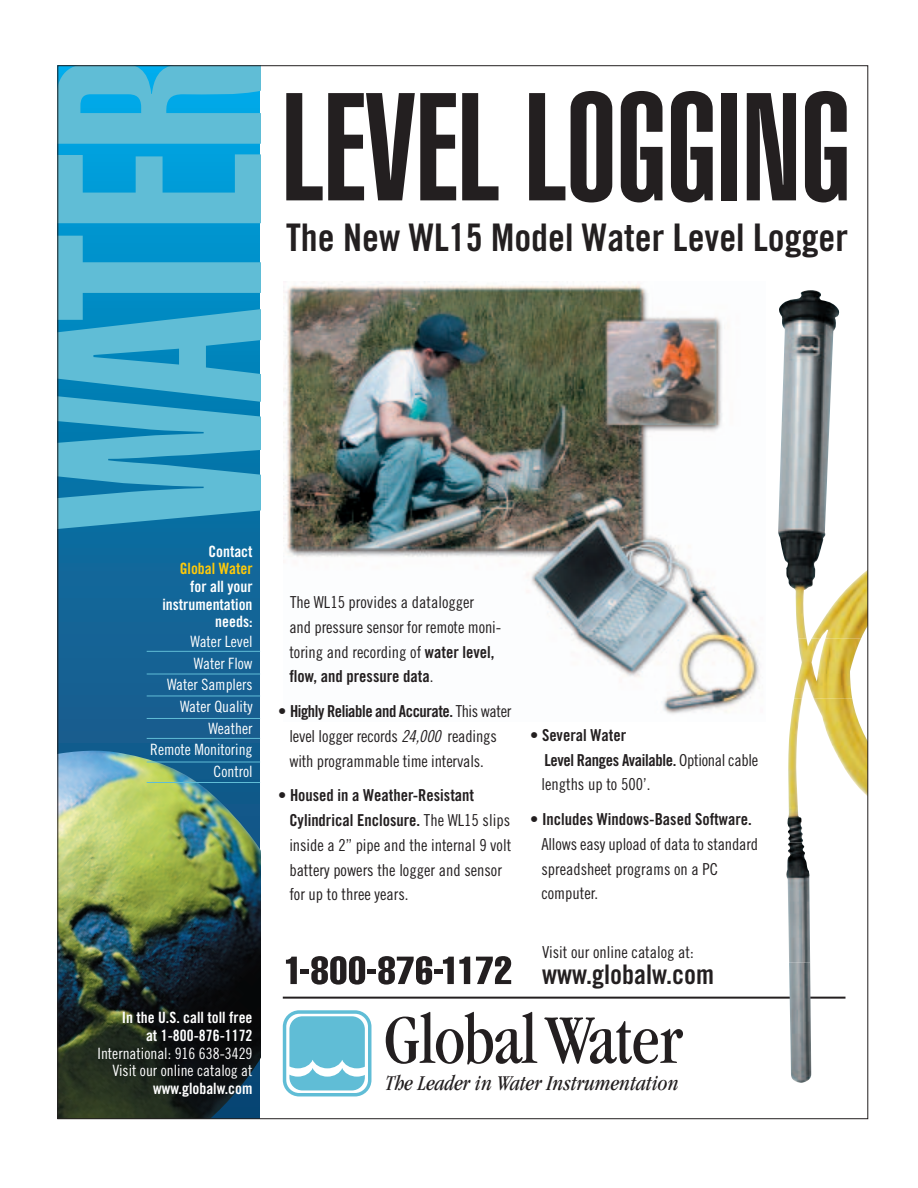
<style>
.page{position:relative;width:918px;height:1188px;background:#fff}
.page>*{position:absolute;margin:0;border:0;box-sizing:border-box;transform-origin:0 0}
.t1{font:900 extra-condensed 150.75px "Helvetica";color:#231f20}
.t2{font:condensed 71.85px "Garamond";letter-spacing:-.005em;color:#231f20}
.t3{font:38.1px "Trade Gothic Bold Cond Twenty";color:#231f20}
.t4{font:27px "Trade Gothic Bold Cond Twenty";color:#231f20}
.t5{font:italic condensed 21.75px "Garamond";color:#231f20}
.t6{font:16.5px/24.8px "Trade Gothic Cond Eighteen";color:#231f20}
.t7{font:16.5px/24.8px "Trade Gothic Bold Cond Twenty";color:#231f20}
.t8{font:16.5px/24.8px "Trade Gothic Bold Cond Twenty";letter-spacing:-.02em;color:#231f20}
.t9{font:16.5px "Trade Gothic Bold Cond Twenty";letter-spacing:-.025em;color:#231f20}
.t10{font:15.6px/21.8px "Trade Gothic Cond Eighteen";color:#fff;text-align:right}
.t11{font:15.6px/17.5px "Trade Gothic Bold Cond Twenty";color:#fff;text-align:right}
.t12{font:15.6px "Trade Gothic Bold Cond Twenty";color:#feca0a}
.s1{font-family:"Trade Gothic Bold Cond Twenty"}
.s2{font-family:"Trade Gothic Cond Eighteen"}
.s3{font-family:"Trade Gothic Cond Eighteen Obl"}
</style>
<div class="page">
<img style="left:283px;top:281px;width:477px;height:433px">
<hr style="left:283px;top:997px;width:562px;height:2px;background:#231f20">
<hr style="left:58px;top:528px;width:202px;height:4px;background:#096da0">
<hr style="left:58px;top:532px;width:202px;height:4px;background:#0a6c9f">
<hr style="left:58px;top:536px;width:202px;height:4px;background:#0a6c9f">
<hr style="left:58px;top:540px;width:202px;height:4px;background:#0b6b9f">
<hr style="left:58px;top:544px;width:202px;height:4px;background:#0b6b9e">
<hr style="left:58px;top:548px;width:202px;height:3px;background:#0d6a9d">
<hr style="left:58px;top:552px;width:202px;height:3px;background:#0d6a9d">
<hr style="left:58px;top:555px;width:202px;height:4px;background:#0e699c">
<hr style="left:58px;top:559px;width:202px;height:4px;background:#0e699c">
<hr style="left:58px;top:563px;width:202px;height:4px;background:#11689b">
<hr style="left:58px;top:567px;width:202px;height:4px;background:#12689b">
<hr style="left:58px;top:571px;width:202px;height:4px;background:#13679a">
<div style="left:58px;top:574px;width:202px;height:12px;background:#13679a"></div>
<div style="left:58px;top:586px;width:202px;height:12px;background:#12679a"></div>
<div style="left:58px;top:598px;width:202px;height:12px;background:#136698"></div>
<div style="left:58px;top:610px;width:202px;height:12px;background:#136597"></div>
<div style="left:58px;top:622px;width:202px;height:12px;background:#156496"></div>
<div style="left:58px;top:635px;width:202px;height:12px;background:#156396"></div>
<div style="left:58px;top:647px;width:202px;height:12px;background:#156395"></div>
<div style="left:58px;top:659px;width:202px;height:12px;background:#156294"></div>
<div style="left:58px;top:671px;width:202px;height:12px;background:#166193"></div>
<div style="left:58px;top:683px;width:202px;height:12px;background:#166092"></div>
<div style="left:58px;top:695px;width:202px;height:12px;background:#175f91"></div>
<div style="left:58px;top:707px;width:202px;height:12px;background:#185e90"></div>
<div style="left:58px;top:719px;width:202px;height:12px;background:#185d8f"></div>
<div style="left:58px;top:731px;width:202px;height:13px;background:#195d8e"></div>
<div style="left:58px;top:744px;width:202px;height:12px;background:#105c8d"></div>
<img style="left:59px;top:750px;width:201px;height:367px">
<svg style="left:59px;top:67px;width:201px;height:462px;background:#3cabd0"></svg>
<svg style="left:283px;top:1010px;width:88px;height:86px"></svg>
<img style="left:789px;top:963px;width:22px;height:120px">
<img style="left:786px;top:843px;width:24px;height:120px">
<img style="left:787px;top:699px;width:79px;height:144px">
<img style="left:794px;top:639px;width:67px;height:60px">
<img style="left:778px;top:290px;width:88px;height:349px">
<hr style="left:147px;top:762px;width:113px;height:1px;background:#60bdd6">
<hr style="left:147px;top:782px;width:113px;height:1px;background:#60bdd6">
<hr style="left:147px;top:651px;width:113px;height:1px;background:#60bdd6">
<hr style="left:147px;top:674px;width:113px;height:1px;background:#60bdd6">
<hr style="left:147px;top:695px;width:113px;height:1px;background:#60bdd6">
<hr style="left:147px;top:718px;width:113px;height:1px;background:#60bdd6">
<hr style="left:147px;top:738px;width:113px;height:1px;background:#60bdd6">
<svg style="left:286px;top:956px;width:184px;height:29px"></svg>
<svg style="left:476px;top:956px;width:35px;height:28px"></svg>
<h1 class="t1" style="left:282px;top:93px;width:571px">LEVEL LOGGING</h1>
<h3 class="t3" style="left:286px;top:224px;width:564px">The New WL15 Model Water Level Logger</h3>
<p class="t11" style="left:208px;top:544px;width:46px">Contact</p>
<p class="t12" style="left:180px;top:563px;width:74px">Global Water</p>
<p class="t11" style="left:162px;top:579px;width:92px">for all your instrumentation needs:</p>
<p class="t10" style="left:150px;top:632px;width:104px">Water Level<br>Water Flow<br>Water Samplers<br>Water Quality<br>Weather<br>Remote Monitoring<br>Control</p>
<p class="t11" style="left:122px;top:1010px;width:132px">In the U.S. call toll free at 1-800-876-1172</p>
<p class="t10" style="left:98px;top:1045px;width:157px;line-height:17.5px">International: 916 638-3429<br>Visit our online catalog at</p>
<p class="t11" style="left:153px;top:1081px;width:101px">www.globalw.com</p>
<p class="t6" style="left:289px;top:591px;width:214px">The WL15 provides a datalogger<br>and pressure sensor for remote moni&shy;toring and recording of <span class="s1">water level,</span></p>
<p class="t7" style="left:289px;top:665px;width:146px">flow, and pressure data<span class="s2">.</span></p>
<p class="t9" style="left:278px;top:705px;width:235px"><span class="s2">•</span> Highly Reliable and Accurate. <span class="s2">This water</span></p>
<p class="t6" style="left:289px;top:725px;width:209px">level logger records <span class="s3">24,000</span> readings with programmable time intervals.</p>
<p class="t7" style="left:289px;top:784px;width:222px;text-indent:-11px"><span class="s2">•</span> Housed in a Weather-Resistant<br>Cylindrical Enclosure. <span class="s2">The WL15 slips</span></p>
<p class="t6" style="left:289px;top:834px;width:223px">inside a 2” pipe and the internal 9 volt battery powers the logger and sensor for up to three years.</p>
<p class="t8" style="left:544px;top:724px;width:215px;text-indent:-14px"><span class="s2">•</span> Several Water<br>Level Ranges Available. <span class="s2">Optional cable</span></p>
<p class="t6" style="left:541px;top:773px;width:111px">lengths up to 500’.</p>
<p class="t7" style="left:530px;top:808px;width:223px"><span class="s2">•</span> Includes Windows-Based Software.</p>
<p class="t6" style="left:541px;top:833px;width:218px">Allows easy upload of data to standard spreadsheet programs on a PC computer.</p>
<p class="t6" style="left:542px;top:941px;width:153px">Visit our online catalog at:</p>
<h3 class="t4" style="left:542px;top:964px;width:173px">www.globalw.com</h3>
<h2 class="t2" style="left:384px;top:1012px;width:301px">Global Water</h2>
<h3 class="t5" style="left:385px;top:1075px;width:295px">The Leader in Water Instrumentation</h3>
</div>
